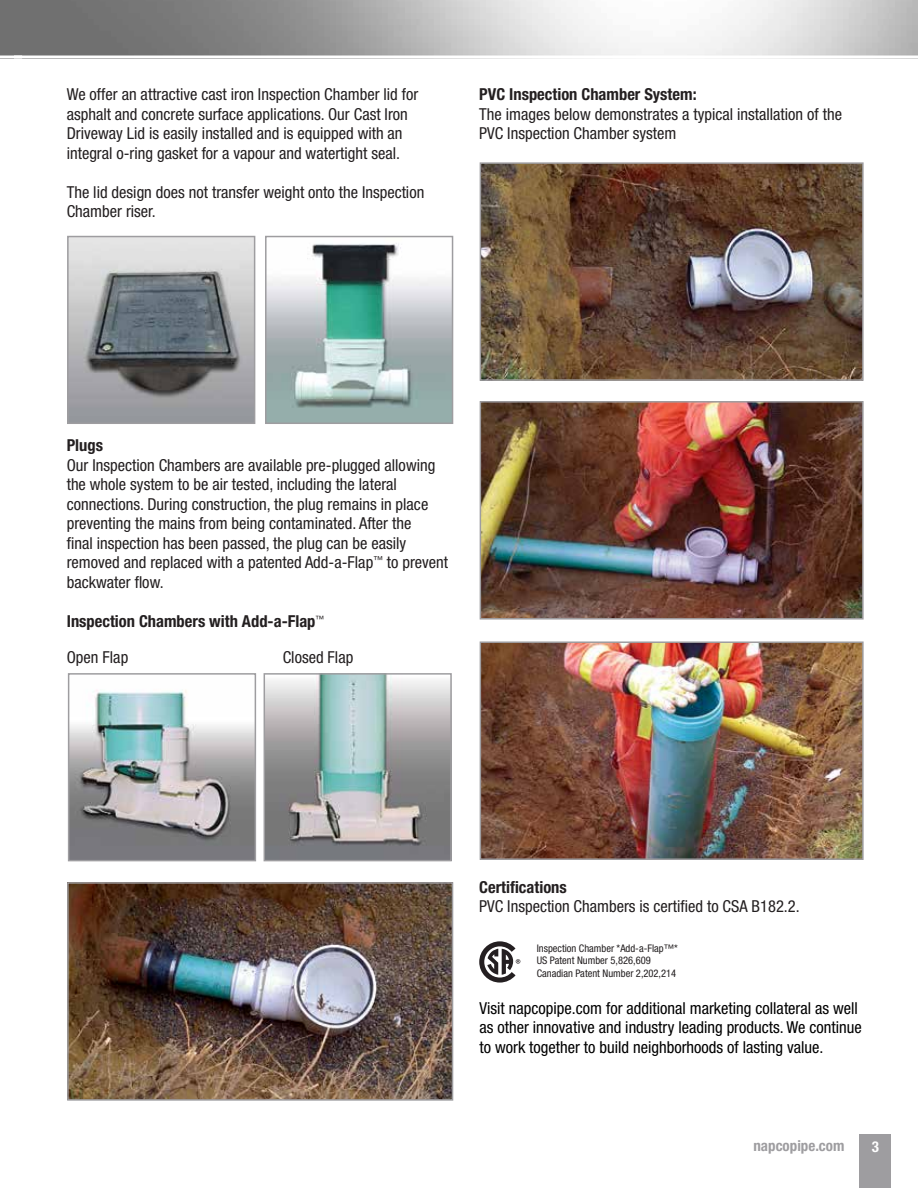
<style>
.page{position:relative;width:918px;height:1188px;background:#fff}
.page>*{position:absolute;margin:0;border:0;box-sizing:border-box;transform-origin:0 0}
.t1{font:condensed 16.5px/19.5px "Helvetica Neue LT Std";color:#231f20}
.t2{font:condensed 16.5px/19.5px "Helvetica Neue LT Std";color:#000}
.t3{font:700 condensed 16.5px/36px "Helvetica Neue LT Std";color:#231f20}
.t4{font:700 condensed 15px "Helvetica Neue LT Std";color:#9e9da0}
.t5{font:700 condensed 15px "Helvetica Neue LT Std";color:#fff}
.t6{font:condensed 10.5px/12.6px "Helvetica Neue LT Std";color:#231f20}
.s1{font-weight:400}
</style>
<div class="page">
<div style="left:860px;top:1134px;width:31px;height:54px;background:#9e9da0"></div>
<img style="left:483px;top:165px;width:378px;height:213px">
<div style="left:480px;top:162px;width:384px;height:219px;border:2px solid #9e9da0"></div>
<img style="left:70px;top:885px;width:380px;height:213px">
<div style="left:67px;top:882px;width:386px;height:219px;border:2px solid #9e9da0"></div>
<img style="left:483px;top:404px;width:378px;height:213px">
<div style="left:480px;top:401px;width:384px;height:219px;border:2px solid #9e9da0"></div>
<img style="left:483px;top:644px;width:378px;height:213px">
<div style="left:480px;top:641px;width:384px;height:219px;border:2px solid #9e9da0"></div>
<svg style="left:479px;top:941px;width:41px;height:42px"></svg>
<img style="left:70px;top:239px;width:182px;height:182px">
<div style="left:67px;top:236px;width:188px;height:188px;border:2px solid #9e9da0"></div>
<img style="left:267px;top:676px;width:182px;height:182px">
<div style="left:264px;top:673px;width:188px;height:188px;border:2px solid #9e9da0"></div>
<img style="left:268px;top:243px;width:182px;height:178px">
<div style="left:265px;top:236px;width:188px;height:188px;border:2px solid #9e9da0"></div>
<img style="left:71px;top:690px;width:182px;height:168px">
<div style="left:68px;top:673px;width:188px;height:188px;border:2px solid #9e9da0"></div>
<p class="t1" style="left:67px;top:85px;width:353px">We offer an attractive cast iron Inspection Chamber lid for asphalt and concrete surface applications. Our Cast Iron Driveway Lid is easily installed and is equipped with an integral o-ring gasket for a vapour and watertight seal.</p>
<p class="t1" style="left:67px;top:182px;width:359px">The lid design does not transfer weight onto the Inspection<br>Chamber riser.</p>
<p class="t3" style="left:479px;top:76px;width:219px">PVC Inspection Chamber System:</p>
<p class="t1" style="left:479px;top:104px;width:364px">The images below demonstrates a typical installation of the<br>PVC Inspection Chamber system</p>
<p class="t3" style="left:67px;top:427px;width:38px">Plugs</p>
<p class="t1" style="left:67px;top:455px;width:383px">Our Inspection Chambers are available pre-plugged allowing the whole system to be air tested, including the lateral connections. During construction, the plug remains in place preventing the mains from being contaminated. After the<br>final inspection has been passed, the plug can be easily removed and replaced with a patented Add-a-Flap<sup>™</sup> to prevent backwater flow.</p>
<p class="t3" style="left:67px;top:603px;width:259px">Inspection Chambers with Add-a-Flap<sup>™<br></sup><span class="s1">Open Flap</span></p>
<p class="t1" style="left:283px;top:647px;width:72px">Closed Flap</p>
<p class="t3" style="left:479px;top:869px;width:89px">Certifications</p>
<p class="t1" style="left:479px;top:896px;width:322px">PVC Inspection Chambers is certified to CSA B182.2.</p>
<p class="t6" style="left:537px;top:942px;width:143px">Inspection Chamber *Add-a-Flap™*<br>US Patent Number 5,826,609<br>Canadian Patent Number 2,202,214</p>
<p class="t2" style="left:480px;top:998px;width:384px">Visit napcopipe.com for additional marketing collateral as well as other innovative and industry leading products. We continue to work together to build neighborhoods of lasting value.</p>
<p class="t4" style="left:753px;top:1137px;width:93px">napcopipe.com</p>
<p class="t5" style="left:872px;top:1138px;width:9px">3</p>
</div>
